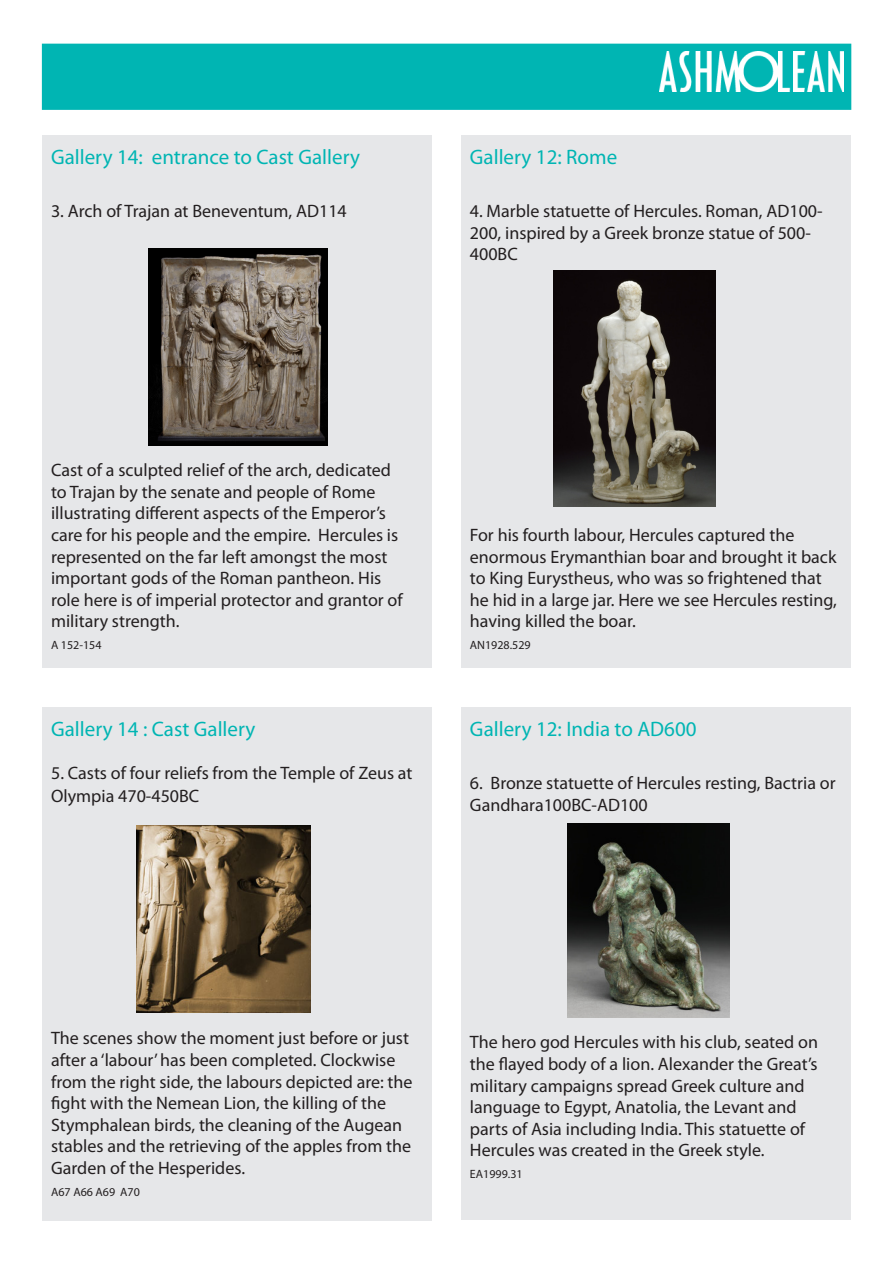
<style>
.page{position:relative;width:893px;height:1263px;background:#fff}
.page>*{position:absolute;margin:0;border:0;box-sizing:border-box;transform-origin:0 0}
.Body_Text{font:21px "Myriad Pro";color:#00b5b3}
.Body_Text-2{font:18px/21.6px "Myriad Pro";color:#231f20}
.Body_Text-3{font:12px "Myriad Pro";color:#231f20}
</style>
<div class="page">
<div style="left:43px;top:44px;width:807px;height:65px;background:#00b5b3"></div>
<img style="left:660px;top:52px;width:183px;height:40px">
<div style="left:42px;top:44px;width:809px;height:66px;border:2px solid #00b5b3"></div>
<div style="left:43px;top:707px;width:389px;height:513px;background:#e6e7e9"></div>
<div style="left:43px;top:135px;width:389px;height:533px;background:#e6e7e9"></div>
<div style="left:461px;top:135px;width:389px;height:532px;background:#e6e7e9"></div>
<div style="left:461px;top:707px;width:389px;height:513px;background:#e6e7e9"></div>
<img style="left:148px;top:248px;width:179px;height:198px">
<img style="left:567px;top:824px;width:162px;height:193px">
<img style="left:137px;top:825px;width:173px;height:188px">
<img style="left:554px;top:270px;width:162px;height:236px">
<p class="Body_Text" style="left:51px;top:144px;width:310px">Gallery 14: entrance to Cast Gallery</p>
<p class="Body_Text-2" style="left:51px;top:200px;width:297px">3. Arch of Trajan at Beneventum, AD114</p>
<p class="Body_Text" style="left:470px;top:144px;width:149px">Gallery 12: Rome</p>
<p class="Body_Text-2" style="left:470px;top:200px;width:354px">4. Marble statuette of Hercules. Roman, AD100-<br>200, inspired by a Greek bronze statue of 500-<br>400BC</p>
<p class="Body_Text-2" style="left:51px;top:459px;width:353px">Cast of a sculpted relief of the arch, dedicated to Trajan by the senate and people of Rome illustrating different aspects of the Emperor’s care for his people and the empire. Hercules is represented on the far left amongst the most important gods of the Roman pantheon. His role here is of imperial protector and grantor of military strength.</p>
<p class="Body_Text-3" style="left:51px;top:638px;width:52px">A 152-154</p>
<p class="Body_Text" style="left:51px;top:716px;width:206px">Gallery 14 : Cast Gallery</p>
<p class="Body_Text-2" style="left:51px;top:761px;width:363px;line-height:23.4px">5. Casts of four reliefs from the Temple of Zeus at<br>Olympia 470-450BC</p>
<p class="Body_Text-2" style="left:470px;top:524px;width:368px">For his fourth labour, Hercules captured the enormous Erymanthian boar and brought it back to King Eurystheus, who was so frightened that he hid in a large jar. Here we see Hercules resting, having killed the boar.</p>
<p class="Body_Text-3" style="left:470px;top:638px;width:62px">AN1928.529</p>
<p class="Body_Text" style="left:470px;top:716px;width:228px">Gallery 12: India to AD600</p>
<p class="Body_Text-2" style="left:470px;top:772px;width:367px">6. Bronze statuette of Hercules resting, Bactria or<br>Gandhara100BC-AD100</p>
<p class="Body_Text-2" style="left:51px;top:1027px;width:363px">The scenes show the moment just before or just after a ‘labour’ has been completed. Clockwise from the right side, the labours depicted are: the fight with the Nemean Lion, the killing of the Stymphalean birds, the cleaning of the Augean stables and the retrieving of the apples from the Garden of the Hesperides.</p>
<p class="Body_Text-3" style="left:51px;top:1184px;width:90px">A67 A66 A69 A70</p>
<p class="Body_Text-2" style="left:470px;top:1031px;width:350px">The hero god Hercules with his club, seated on the flayed body of a lion. Alexander the Great’s military campaigns spread Greek culture and language to Egypt, Anatolia, the Levant and parts of Asia including India. This statuette of Hercules was created in the Greek style.</p>
<p class="Body_Text-3" style="left:470px;top:1166px;width:54px">EA1999.31</p>
</div>
